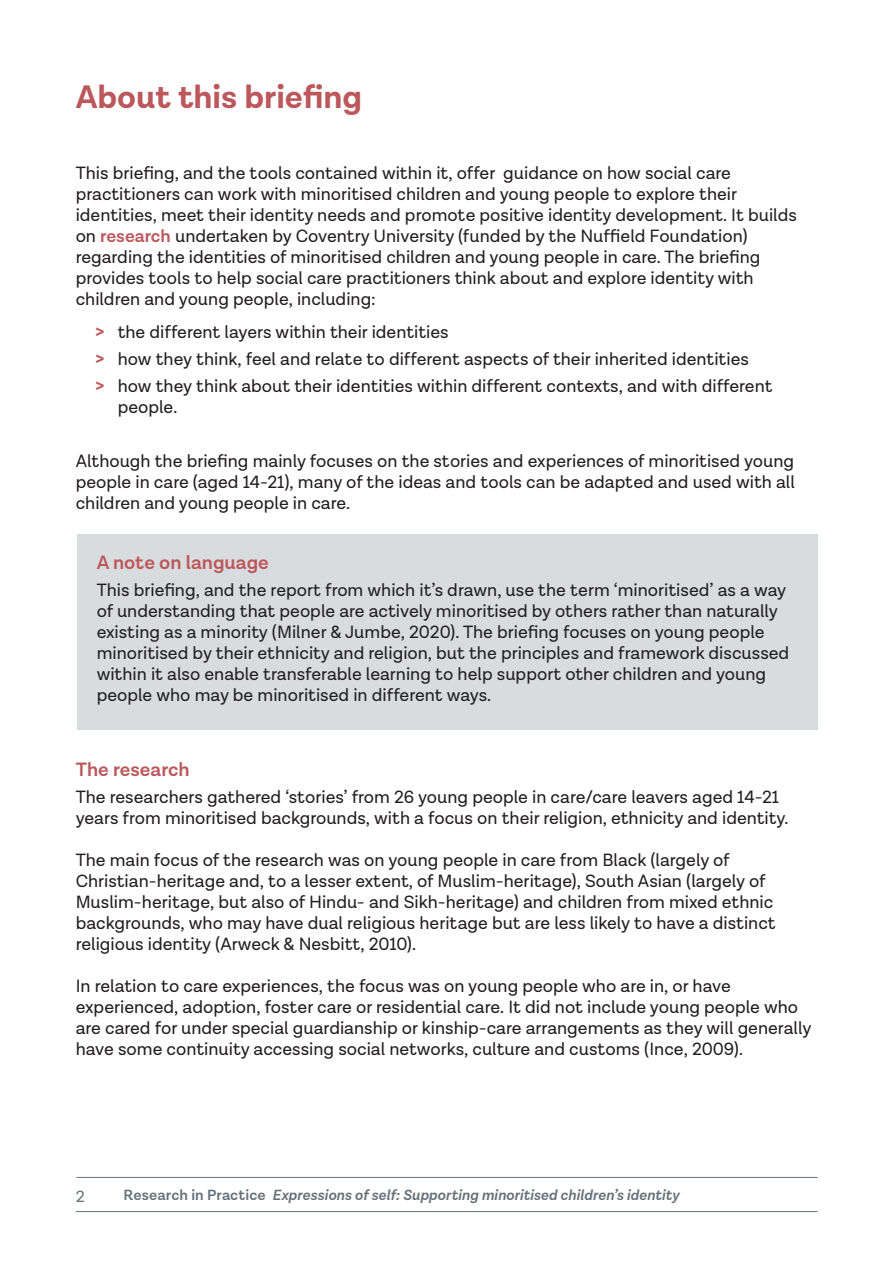
<style>
.page{position:relative;width:893px;height:1263px;background:#fff}
.page>*{position:absolute;margin:0;border:0;box-sizing:border-box;transform-origin:0 0}
.Heading{font:700 33px "Lota Grotesque Alt 1";color:#bc575b}
.t1{font:600 19.5px "Lota Grotesque Alt 1";color:#bc575b}
.List_Paragraph{font:18px/21px "Lota Grotesque Alt 1";color:#231f20}
.t2{font:16.5px "Lota Grotesque Alt 1";color:#667179}
.t3{font:italic 600 15px "Lota Grotesque Alt 1";letter-spacing:.005em;color:#667179}
.s1{font-weight:600;color:#bc575b}
.s2{font-weight:700;color:#bc575b}
.s3{font-style:normal}
</style>
<div class="page">
<hr style="left:76px;top:1211px;width:741px;height:1px;background:#667179">
<hr style="left:77px;top:1177px;width:740px;height:1px;background:#667179">
<div style="left:77px;top:534px;width:740px;height:196px;background:#d9dcde"></div>
<p class="Heading" style="left:76px;top:78px;width:288px">About this briefing</p>
<p class="List_Paragraph" style="left:76px;top:163px;width:723px">This briefing, and the tools contained within it, offer guidance on how social care practitioners can work with minoritised children and young people to explore their identities, meet their identity needs and promote positive identity development. It builds on <span class="s1">research</span> undertaken by Coventry University (funded by the Nuffield Foundation) regarding the identities of minoritised children and young people in care. The briefing provides tools to help social care practitioners think about and explore identity with children and young people, including:</p>
<p class="List_Paragraph" style="left:95px;top:322px;width:355px"><span class="s2">&gt;</span> the different layers within their identities</p>
<p class="List_Paragraph" style="left:95px;top:349px;width:655px"><span class="s2">&gt;</span> how they think, feel and relate to different aspects of their inherited identities</p>
<p class="List_Paragraph" style="left:118px;top:376px;width:656px;text-indent:-23px"><span class="s2">&gt;</span> how they think about their identities within different contexts, and with different people.</p>
<p class="List_Paragraph" style="left:76px;top:451px;width:721px;text-align:justify">Although the briefing mainly focuses on the stories and experiences of minoritised young people in care (aged 14-21), many of the ideas and tools can be adapted and used with all children and young people in care.</p>
<p class="t1" style="left:97px;top:551px;width:174px">A note on language</p>
<p class="List_Paragraph" style="left:97px;top:580px;width:694px">This briefing, and the report from which it’s drawn, use the term ‘minoritised’ as a way of understanding that people are actively minoritised by others rather than naturally existing as a minority (Milner &amp; Jumbe, 2020). The briefing focuses on young people minoritised by their ethnicity and religion, but the principles and framework discussed within it also enable transferable learning to help support other children and young people who may be minoritised in different ways.</p>
<p class="t1" style="left:76px;top:758px;width:115px">The research</p>
<p class="List_Paragraph" style="left:76px;top:787px;width:714px">The researchers gathered ‘stories’ from 26 young people in care/care leavers aged 14-21 years from minoritised backgrounds, with a focus on their religion, ethnicity and identity.</p>
<p class="List_Paragraph" style="left:76px;top:850px;width:701px">The main focus of the research was on young people in care from Black (largely of Christian-heritage and, to a lesser extent, of Muslim-heritage), South Asian (largely of Muslim-heritage, but also of Hindu- and Sikh-heritage) and children from mixed ethnic backgrounds, who may have dual religious heritage but are less likely to have a distinct religious identity (Arweck &amp; Nesbitt, 2010).</p>
<p class="List_Paragraph" style="left:76px;top:976px;width:737px">In relation to care experiences, the focus was on young people who are in, or have experienced, adoption, foster care or residential care. It did not include young people who are cared for under special guardianship or kinship-care arrangements as they will generally have some continuity accessing social networks, culture and customs (Ince, 2009).</p>
<p class="t2" style="left:76px;top:1188px;width:10px">2</p>
<p class="t3" style="left:124px;top:1186px;width:557px"><span class="s3">Research in Practice</span> Expressions of self: Supporting minoritised children’s identity</p>
</div>
